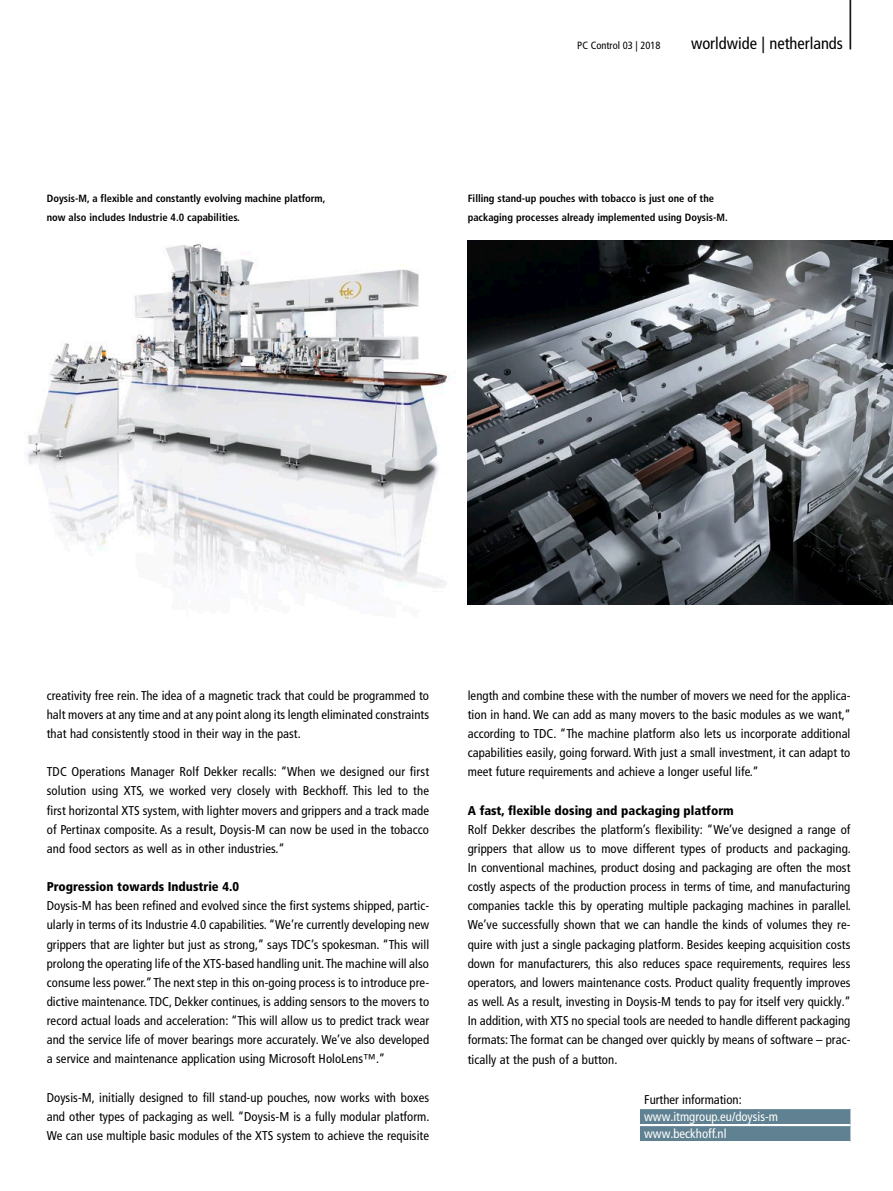
<style>
.page{position:relative;width:893px;height:1191px;background:#fff}
.page>*{position:absolute;margin:0;border:0;box-sizing:border-box;transform-origin:0 0}
.t1{font:300 condensed 61.8px "Frutiger LT Pro";color:#000;scale:.49 1}
.t2{font:condensed 16.5px "Frutiger LT Pro";color:#000}
.t3{font:condensed 12.75px/19.2px "Frutiger LT Pro";letter-spacing:.005em;color:#000;text-align:justify}
.t4{font:900 condensed 12.75px "Frutiger LT Pro";color:#000}
.t5{font:condensed 12.75px/17px "Frutiger LT Pro";color:#fff}
.t6{font:700 condensed 10.5px/19.2px "Frutiger LT Pro";color:#000}
.t7{font:condensed 10.5px "Frutiger LT Pro";color:#000}
</style>
<div class="page">
<img style="left:468px;top:240px;width:425px;height:364px">
<div style="left:640px;top:1109px;width:210px;height:32px;background:#608191"></div>
<hr style="left:640px;top:1124px;width:210px;height:2px;background:#fff">
<img style="left:27px;top:244px;width:421px;height:352px">
<p class="t6" style="left:47px;top:189px;width:280px">Doysis-M, a flexible and constantly evolving machine platform, now also includes Industrie 4.0 capabilities.</p>
<h1 class="t1" style="left:847px;top:-23px;width:15px">|</h1>
<p class="t7" style="left:577px;top:39px;width:85px">PC Control 03 | 2018</p>
<p class="t2" style="left:691px;top:34px;width:153px">worldwide | netherlands</p>
<p class="t6" style="left:468px;top:189px;width:262px">Filling stand-up pouches with tobacco is just one of the packaging processes already implemented using Doysis-M.</p>
<p class="t3" style="left:47px;top:686px;width:384px">creativity free rein. The idea of a magnetic track that could be programmed to halt movers at any time and at any point along its length eliminated constraints that had consistently stood in their way in the past.</p>
<p class="t3" style="left:47px;top:762px;width:384px">TDC Operations Manager Rolf Dekker recalls: “When we designed our first solution using XTS, we worked very closely with Beckhoff. This led to the first horizontal XTS system, with lighter movers and grippers and a track made of Pertinax composite. As a result, Doysis-M can now be used in the tobacco and food sectors as well as in other industries.”</p>
<p class="t4" style="left:47px;top:879px;width:194px">Progression towards Industrie 4.0</p>
<p class="t3" style="left:47px;top:896px;width:384px">Doysis-M has been refined and evolved since the first systems shipped, partic&shy;ularly in terms of its Industrie 4.0 capabilities. “We’re currently developing new grippers that are lighter but just as strong,” says TDC’s spokesman. “This will prolong the operating life of the XTS-based handling unit. The machine will also consume less power.” The next step in this on-going process is to introduce pre&shy;dictive maintenance. TDC, Dekker continues, is adding sensors to the movers to record actual loads and acceleration: “This will allow us to predict track wear and the service life of mover bearings more accurately. We’ve also developed a service and maintenance application using Microsoft HoloLens™.”</p>
<p class="t3" style="left:47px;top:1087px;width:384px">Doysis-M, initially designed to fill stand-up pouches, now works with boxes and other types of packaging as well. “Doysis-M is a fully modular platform.<br>We can use multiple basic modules of the XTS system to achieve the requisite</p>
<p class="t3" style="left:468px;top:686px;width:385px">length and combine these with the number of movers we need for the applica&shy;tion in hand. We can add as many movers to the basic modules as we want,” according to TDC. “The machine platform also lets us incorporate additional capabilities easily, going forward. With just a small investment, it can adapt to meet future requirements and achieve a longer useful life.”</p>
<p class="t4" style="left:468px;top:802px;width:268px">A fast, flexible dosing and packaging platform</p>
<p class="t3" style="left:468px;top:820px;width:385px">Rolf Dekker describes the platform’s flexibility: “We’ve designed a range of grippers that allow us to move different types of products and packaging.<br>In conventional machines, product dosing and packaging are often the most costly aspects of the production process in terms of time, and manufacturing companies tackle this by operating multiple packaging machines in parallel.<br>We’ve successfully shown that we can handle the kinds of volumes they re&shy;quire with just a single packaging platform. Besides keeping acquisition costs down for manufacturers, this also reduces space requirements, requires less operators, and lowers maintenance costs. Product quality frequently improves as well. As a result, investing in Doysis-M tends to pay for itself very quickly.” In addition, with XTS no special tools are needed to handle different packaging formats: The format can be changed over quickly by means of software – prac&shy;tically at the push of a button.</p>
<p class="t3" style="left:644px;top:1089px;width:99px">Further information:</p>
<p class="t5" style="left:644px;top:1108px;width:135px">www.itmgroup.eu/doysis-m www.beckhoff.nl</p>
</div>
